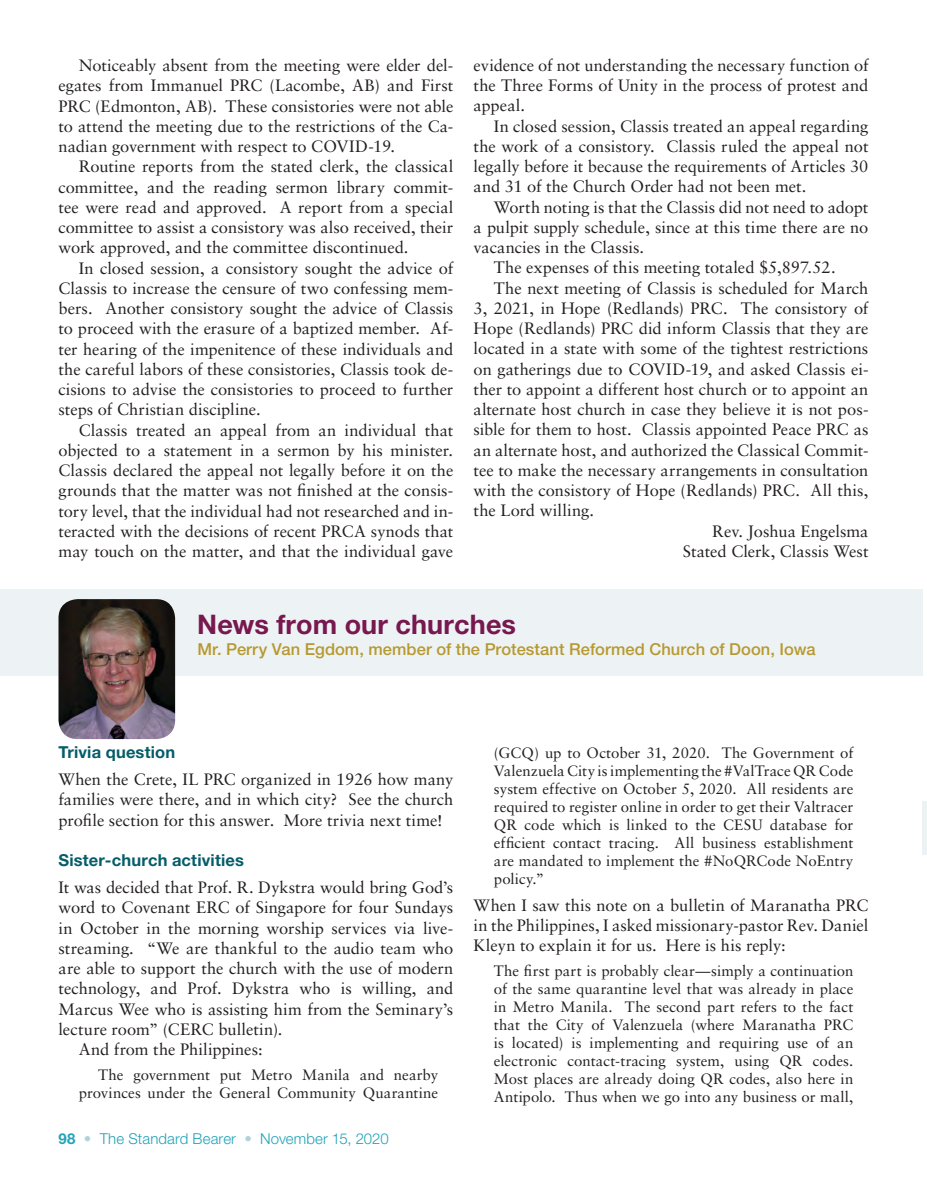
<style>
.page{position:relative;width:927px;height:1197px;background:#fff}
.page>*{position:absolute;margin:0;border:0;box-sizing:border-box;transform-origin:0 0}
.t1{font:700 27px "Helvetica Neue LT Std";letter-spacing:.005em;color:#77184e}
.t2{font:16.5px/20.2px "Sabon LT Std";letter-spacing:.005em;color:#231f20;text-align:justify}
.t3{font:500 16.5px "Helvetica Neue LT Std";letter-spacing:.005em;color:#b79930}
.t4{font:700 16.5px "Helvetica Neue LT Std";letter-spacing:.01em;color:#055d6a}
.t5{font:15px/18px "Sabon LT Std";letter-spacing:.005em;color:#231f20;text-align:justify}
.t6{font:300 15px "Helvetica Neue LT Std";letter-spacing:.005em;color:#21a3b8}
.s1{font-weight:700}
.s2{color:#afd2dd}
</style>
<div class="page">
<div style="left:0;top:589px;width:922px;height:87px;background:#edf3f5"></div>
<img style="left:58px;top:599px;width:117px;height:140px">
<div style="left:922px;top:801px;width:5px;height:54px;background:#edf3f5"></div>
<p class="t2" style="left:59px;top:55px;width:396px;text-indent:20px">Noticeably absent from the meeting were elder del&shy;egates from Immanuel PRC (Lacombe, AB) and First PRC (Edmonton, AB). These consistories were not able to attend the meeting due to the restrictions of the Ca&shy;nadian government with respect to COVID-19.</p>
<p class="t2" style="left:59px;top:156px;width:396px;text-indent:20px">Routine reports from the stated clerk, the classical committee, and the reading sermon library commit&shy;tee were read and approved. A report from a special committee to assist a consistory was also received, their work approved, and the committee discontinued.</p>
<p class="t2" style="left:59px;top:258px;width:396px;text-indent:20px">In closed session, a consistory sought the advice of Classis to increase the censure of two confessing mem&shy;bers. Another consistory sought the advice of Classis to proceed with the erasure of a baptized member. Af&shy;ter hearing of the impenitence of these individuals and the careful labors of these consistories, Classis took de&shy;cisions to advise the consistories to proceed to further steps of Christian discipline.</p>
<p class="t2" style="left:59px;top:420px;width:396px;text-indent:20px">Classis treated an appeal from an individual that objected to a statement in a sermon by his minister.<br>Classis declared the appeal not legally before it on the grounds that the matter was not finished at the consis&shy;tory level, that the individual had not researched and in&shy;teracted with the decisions of recent PRCA synods that may touch on the matter, and that the individual gave</p>
<p class="t2" style="left:474px;top:55px;width:396px">evidence of not understanding the necessary function of the Three Forms of Unity in the process of protest and appeal.</p>
<p class="t2" style="left:474px;top:116px;width:396px;text-indent:20px">In closed session, Classis treated an appeal regarding the work of a consistory. Classis ruled the appeal not legally before it because the requirements of Articles 30 and 31 of the Church Order had not been met.</p>
<p class="t2" style="left:494px;top:197px;width:376px">Worth noting is that the Classis did not need to adopt</p>
<p class="t2" style="left:474px;top:217px;width:396px">a pulpit supply schedule, since at this time there are no</p>
<p class="t2" style="left:474px;top:237px;width:172px">vacancies in the Classis.</p>
<p class="t2" style="left:494px;top:257px;width:343px">The expenses of this meeting totaled $5,897.52.</p>
<p class="t2" style="left:494px;top:278px;width:376px">The next meeting of Classis is scheduled for March</p>
<p class="t2" style="left:474px;top:298px;width:396px">3, 2021, in Hope (Redlands) PRC. The consistory of</p>
<p class="t2" style="left:474px;top:318px;width:396px">Hope (Redlands) PRC did inform Classis that they are</p>
<p class="t2" style="left:474px;top:338px;width:396px">located in a state with some of the tightest restrictions</p>
<p class="t2" style="left:474px;top:359px;width:396px">on gatherings due to COVID-19, and asked Classis ei-</p>
<p class="t2" style="left:474px;top:379px;width:396px">ther to appoint a different host church or to appoint an</p>
<p class="t2" style="left:474px;top:399px;width:396px">alternate host church in case they believe it is not pos-</p>
<p class="t2" style="left:474px;top:419px;width:396px">sible for them to host. Classis appointed Peace PRC as</p>
<p class="t2" style="left:474px;top:440px;width:396px">an alternate host, and authorized the Classical Commit-</p>
<p class="t2" style="left:474px;top:460px;width:396px">tee to make the necessary arrangements in consultation</p>
<p class="t2" style="left:474px;top:480px;width:396px">with the consistory of Hope (Redlands) PRC. All this,</p>
<p class="t2" style="left:474px;top:500px;width:122px">the Lord willing.</p>
<p class="t2" style="left:712px;top:521px;width:158px">Rev. Joshua Engelsma</p>
<p class="t2" style="left:683px;top:541px;width:187px">Stated Clerk, Classis West</p>
<h1 class="t1" style="left:197px;top:608px;width:320px">News from our churches</h1>
<p class="t3" style="left:197px;top:640px;width:620px">Mr. Perry Van Egdom, member of the Protestant Reformed Church of Doon, Iowa</p>
<p class="t4" style="left:58px;top:742px;width:118px">Trivia question</p>
<p class="t2" style="left:58px;top:769px;width:396px">When the Crete, IL PRC organized in 1926 how many families were there, and in which city? See the church profile section for this answer. More trivia next time!</p>
<p class="t4" style="left:58px;top:850px;width:187px">Sister-church activities</p>
<p class="t2" style="left:58px;top:877px;width:396px">It was decided that Prof. R. Dykstra would bring God’s</p>
<p class="t2" style="left:58px;top:897px;width:396px">word to Covenant ERC of Singapore for four Sundays</p>
<p class="t2" style="left:58px;top:918px;width:396px">in October in the morning worship services via live-</p>
<p class="t2" style="left:58px;top:938px;width:396px">streaming. “We are thankful to the audio team who</p>
<p class="t2" style="left:58px;top:958px;width:396px">are able to support the church with the use of modern</p>
<p class="t2" style="left:58px;top:978px;width:396px">technology, and Prof. Dykstra who is willing, and</p>
<p class="t2" style="left:58px;top:999px;width:396px">Marcus Wee who is assisting him from the Seminary’s</p>
<p class="t2" style="left:58px;top:1019px;width:225px">lecture room” (CERC bulletin).</p>
<p class="t2" style="left:79px;top:1039px;width:185px">And from the Philippines:</p>
<p class="t5" style="left:79px;top:1066px;width:361px;text-align:right">The government put Metro Manila and nearby provinces under the General Community Quarantine</p>
<p class="t6" style="left:58px;top:1129px;width:332px"><span class="s1">98</span> <span class="s2">•</span> The Standard Bearer <span class="s2">•</span> November 15, 2020</p>
<p class="t5" style="left:494px;top:743px;width:361px">(GCQ) up to October 31, 2020. The Government of Valenzuela City is implementing the #ValTrace QR Code system effective on October 5, 2020. All residents are required to register online in order to get their Valtracer QR code which is linked to the CESU database for efficient contact tracing. All business establishment are mandated to implement the #NoQRCode NoEntry policy.”</p>
<p class="t2" style="left:474px;top:895px;width:396px">When I saw this note on a bulletin of Maranatha PRC in the Philippines, I asked missionary-pastor Rev. Daniel Kleyn to explain it for us. Here is his reply:</p>
<p class="t5" style="left:494px;top:962px;width:361px">The first part is probably clear—simply a continuation of the same quarantine level that was already in place in Metro Manila. The second part refers to the fact that the City of Valenzuela (where Maranatha PRC is located) is implementing and requiring use of an electronic contact-tracing system, using QR codes.<br>Most places are already doing QR codes, also here in Antipolo. Thus when we go into any business or mall,</p>
</div>
